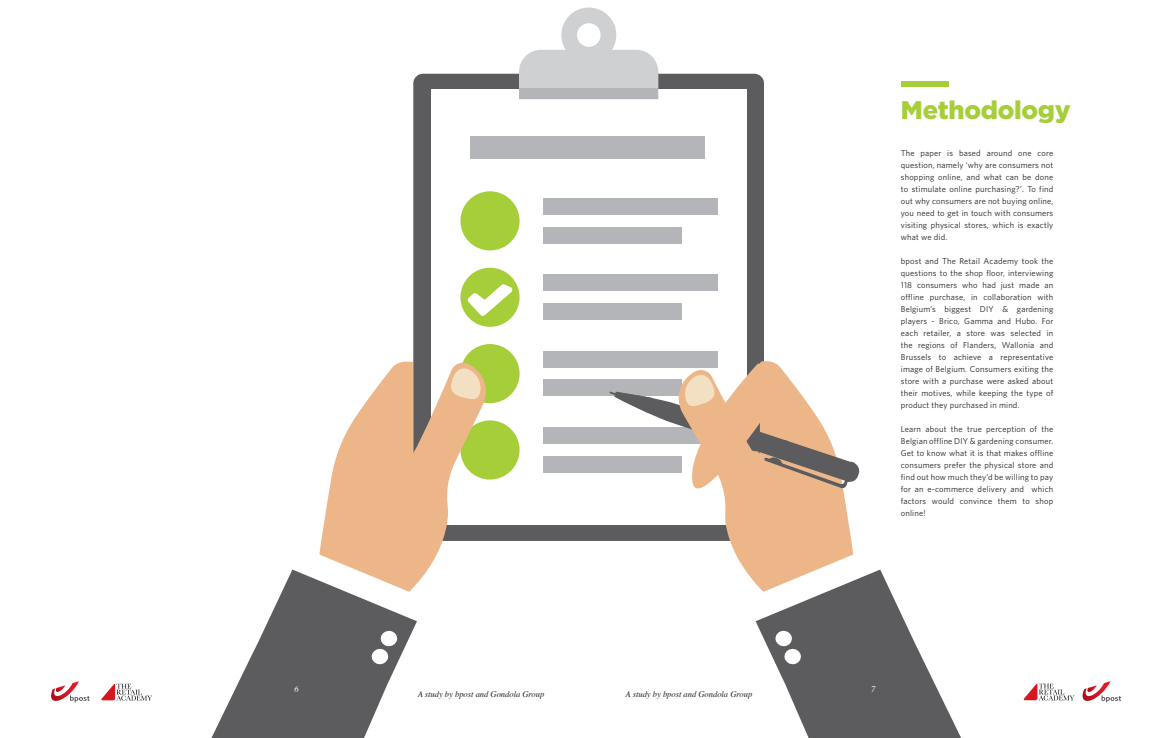
<style>
.page{position:relative;width:1170px;height:738px;background:#fff}
.page>*{position:absolute;margin:0;border:0;box-sizing:border-box;transform-origin:0 0}
.t1{font:900 25.4px "Gotham";letter-spacing:-.01em;color:#a6ce39}
.t2{font:8.5px/12px "Whitney";letter-spacing:.02em;color:#231f20;text-align:justify}
.t3{font:italic 8.5px "Times";color:#231f20}
.t4{font:italic 8.5px "Times";color:#fff}
</style>
<div class="page">
<svg style="left:101px;top:683px;width:51px;height:17px"></svg>
<svg style="left:1024px;top:683px;width:50px;height:16px"></svg>
<svg style="left:51px;top:681px;width:39px;height:20px"></svg>
<svg style="left:1082px;top:681px;width:38px;height:20px"></svg>
<div style="left:900px;top:81px;width:47px;height:5px;background:#a6ce39"></div>
<div style="left:413px;top:74px;width:350px;height:466px;background:#5c5c5f;border-radius:10px"></div>
<div style="left:430px;top:89px;width:316px;height:435px;background:#fff"></div>
<svg style="left:519px;top:8px;width:139px;height:80px"></svg>
<div style="left:519px;top:88px;width:139px;height:11px;background:#b4b5b8"></div>
<div style="left:470px;top:136px;width:234px;height:22px;background:#b4b5b8"></div>
<div style="left:543px;top:198px;width:174px;height:17px;background:#b4b5b8"></div>
<div style="left:543px;top:227px;width:138px;height:16px;background:#b4b5b8"></div>
<div style="left:543px;top:274px;width:174px;height:17px;background:#b4b5b8"></div>
<div style="left:543px;top:303px;width:138px;height:17px;background:#b4b5b8"></div>
<div style="left:543px;top:350px;width:174px;height:17px;background:#b4b5b8"></div>
<div style="left:543px;top:379px;width:138px;height:17px;background:#b4b5b8"></div>
<div style="left:543px;top:427px;width:174px;height:16px;background:#b4b5b8"></div>
<div style="left:543px;top:455px;width:138px;height:17px;background:#b4b5b8"></div>
<div style="left:460px;top:191px;width:59px;height:59px;background:#a6ce39;border-radius:50%"></div>
<div style="left:460px;top:267px;width:59px;height:59px;background:#a6ce39;border-radius:50%"></div>
<div style="left:460px;top:420px;width:59px;height:59px;background:#a6ce39;border-radius:50%"></div>
<div style="left:460px;top:344px;width:59px;height:59px;background:#a6ce39;border-radius:50%"></div>
<svg style="left:467px;top:284px;width:45px;height:32px"></svg>
<svg style="left:320px;top:361px;width:170px;height:216px;fill:#ecb688"></svg>
<svg style="left:451px;top:363px;width:30px;height:37px"></svg>
<svg style="left:212px;top:569px;width:185px;height:168px;fill:#5c5c5f"></svg>
<svg style="left:295px;top:549px;width:127px;height:115px"></svg>
<svg style="left:609px;top:361px;width:351px;height:376px"></svg>
<h1 class="t1" style="left:900px;top:92px;width:171px">Methodology</h1>
<p class="t2" style="left:900px;top:147px;width:154px">The paper is based around one core question, namely ‘why are consumers not shopping online, and what can be done to stimulate online purchasing?’. To find out why consumers are not buying online, you need to get in touch with consumers visiting physical stores, which is exactly what we did.</p>
<p class="t2" style="left:900px;top:255px;width:154px">bpost and The Retail Academy took the questions to the shop floor, interviewing 118 consumers who had just made an offline purchase, in collaboration with Belgium’s biggest DIY &amp; gardening players - Brico, Gamma and Hubo. For each retailer, a store was selected in the regions of Flanders, Wallonia and Brussels to achieve a representative image of Belgium. Consumers exiting the store with a purchase were asked about their motives, while keeping the type of product they purchased in mind.</p>
<p class="t2" style="left:900px;top:423px;width:154px">Learn about the true perception of the Belgian offline DIY &amp; gardening consumer.<br>Get to know what it is that makes offline consumers prefer the physical store and find out how much they’d be willing to pay for an e-commerce delivery and which factors would convince them to shop online!</p>
<p class="t4" style="left:294px;top:681px;width:6px">6</p>
<p class="t4" style="left:870px;top:681px;width:6px">7</p>
<p class="t3" style="left:417px;top:686px;width:128px">A study by bpost and Gondola Group</p>
<p class="t3" style="left:625px;top:686px;width:128px">A study by bpost and Gondola Group</p>
</div>
